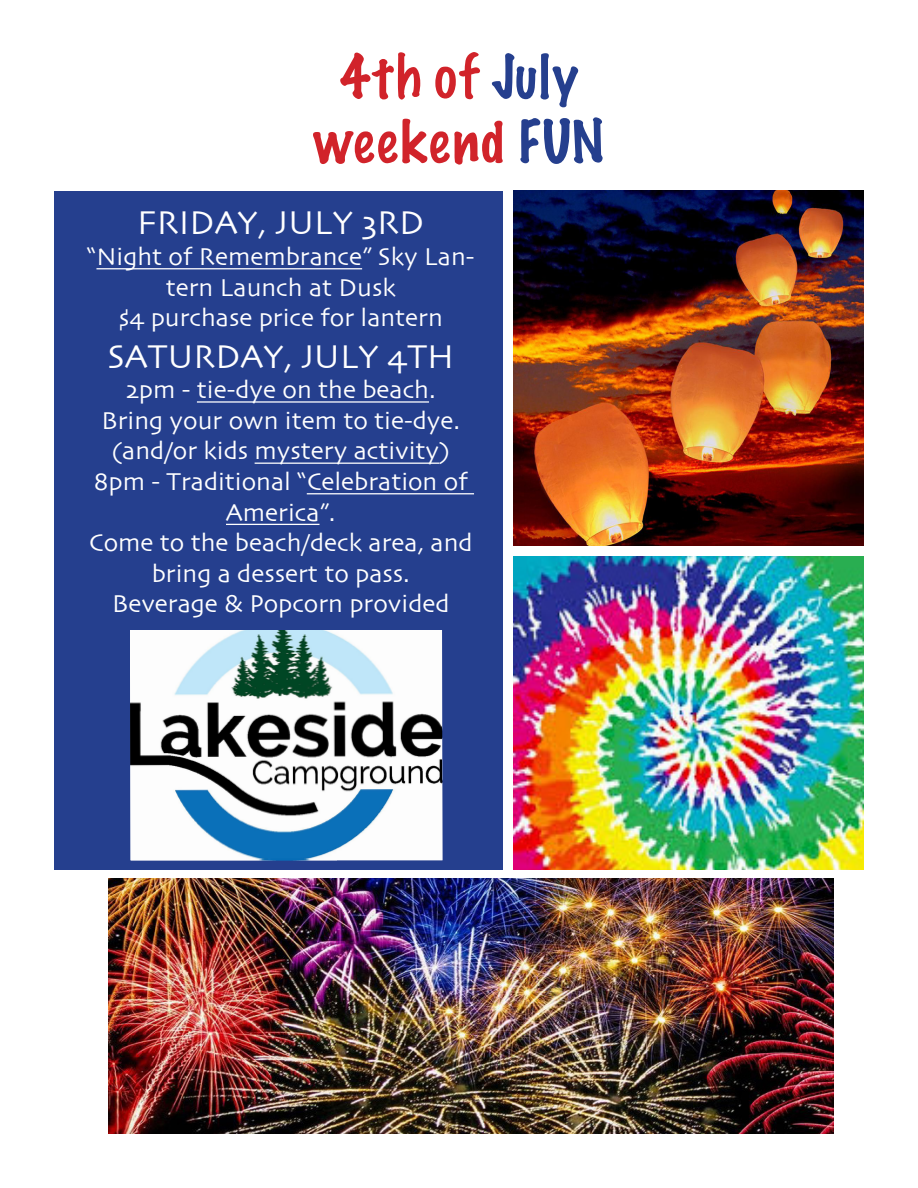
<style>
.page{position:relative;width:918px;height:1188px;background:#fff}
.page>*{position:absolute;margin:0;border:0;box-sizing:border-box;transform-origin:0 0}
.t1{font:100 54px/64.8px "Marker Felt";letter-spacing:.045em;color:#d1232a;text-align:center}
.t2{font:34.5px "Skia";color:#fff}
.t3{font:25.5px/30.6px "Skia";color:#fff;text-align:center}
.s1{color:#253f8e}
</style>
<div class="page">
<img style="left:513px;top:556px;width:351px;height:313px">
<img style="left:513px;top:191px;width:351px;height:354px">
<div style="left:54px;top:191px;width:448px;height:678px;background:#253f8e"></div>
<img style="left:108px;top:878px;width:725px;height:256px">
<img style="left:130px;top:630px;width:312px;height:230px">
<hr style="left:96px;top:268px;width:266px;height:1px;background:#fff">
<hr style="left:197px;top:401px;width:232px;height:2px;background:#fff">
<hr style="left:255px;top:463px;width:184px;height:1px;background:#fff">
<hr style="left:307px;top:493px;width:167px;height:1px;background:#fff">
<hr style="left:226px;top:524px;width:94px;height:1px;background:#fff">
<p class="t1" style="left:314px;top:43px;width:291px">4th of <span class="s1">July </span>weekend <span class="s1">FUN</span></p>
<p class="t2" style="left:137px;top:202px;width:289px">FRIDAY, JULY 3RD</p>
<p class="t3" style="left:87px;top:243px;width:389px">“Night of Remembrance” Sky Lan&shy;tern Launch at Dusk</p>
<p class="t3" style="left:119px;top:304px;width:326px">$4 purchase price for lantern</p>
<p class="t2" style="left:107px;top:336px;width:348px">SATURDAY, JULY 4TH</p>
<p class="t3" style="left:126px;top:376px;width:311px">2pm - tie-dye on the beach.</p>
<p class="t3" style="left:101px;top:407px;width:360px">Bring your own item to tie-dye.</p>
<p class="t3" style="left:112px;top:437px;width:340px">(and/or kids mystery activity)</p>
<p class="t3" style="left:94px;top:468px;width:375px">8pm - Traditional “Celebration of<br>America”.</p>
<p class="t3" style="left:89px;top:529px;width:385px">Come to the beach/deck area, and bring a dessert to pass.</p>
<p class="t3" style="left:112px;top:590px;width:339px">Beverage &amp; Popcorn provided</p>
</div>
